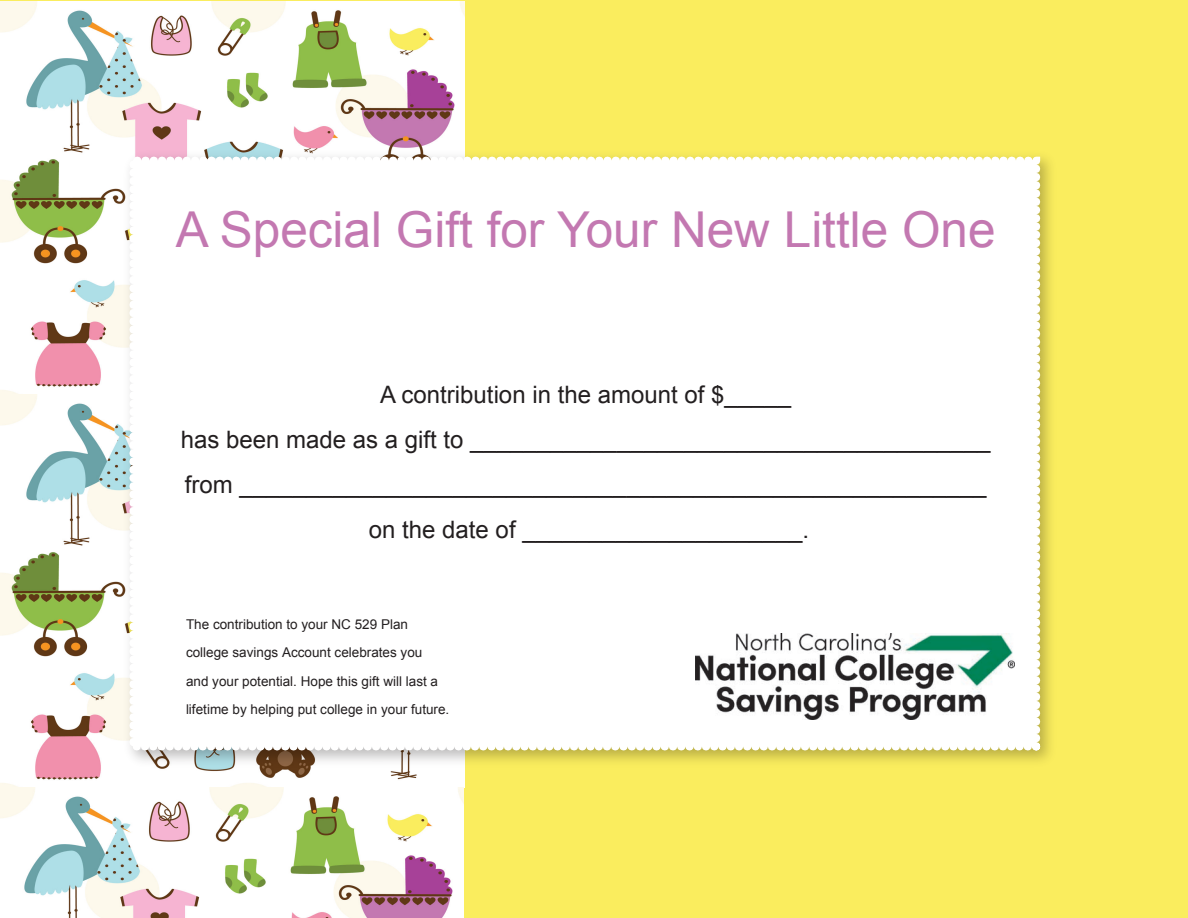
<style>
.page{position:relative;width:1188px;height:918px;background:#faed5e}
.page>*{position:absolute;margin:0;border:0;box-sizing:border-box;transform-origin:0 0}
.t1{font:49.5px "Arial";color:#c378b1}
.t2{font:24px/45px "Arial";color:#231f20;text-align:center}
.t3{font:13.5px/28.5px "Arial";color:#231f20}
</style>
<div class="page">
<img style="left:0;top:2px;width:465px;height:916px">
<img style="left:119px;top:146px;width:932px;height:626px">
<div style="left:129px;top:157px;width:911px;height:593px;background:#fff;border:8px dashed #fff"></div>
<img style="left:695px;top:633px;width:320px;height:87px">
<h1 class="t1" style="left:176px;top:197px;width:821px">A Special Gift for Your New Little One</h1>
<p class="t2" style="left:181px;top:372px;width:811px">A contribution in the amount of $_____<br>has been made as a gift to _______________________________________ from ________________________________________________________ on the date of _____________________.</p>
<p class="t3" style="left:186px;top:610px;width:265px">The contribution to your NC 529 Plan college savings Account celebrates you<br>and your potential. Hope this gift will last a lifetime by helping put college in your future.</p>
</div>
